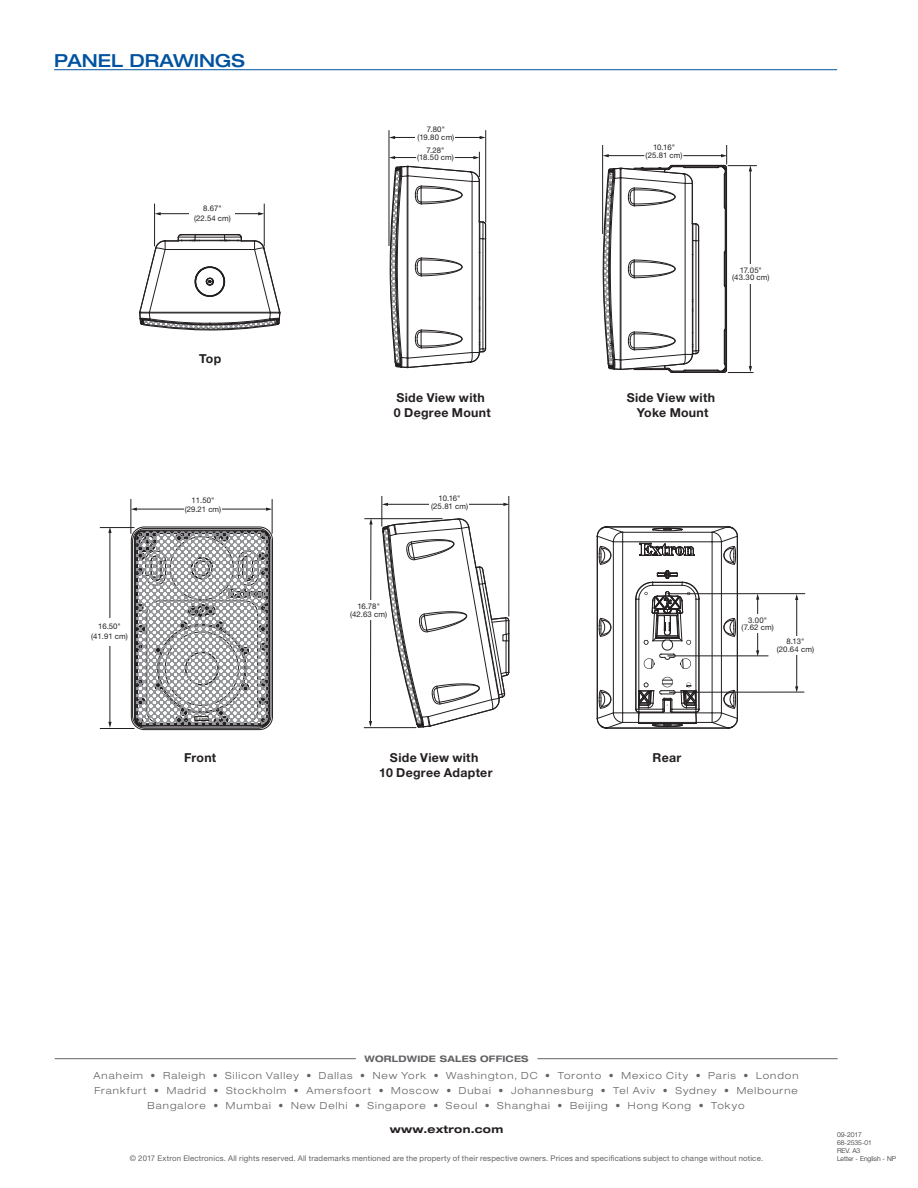
<style>
.page{position:relative;width:918px;height:1188px;background:#fff}
.page>*{position:absolute;margin:0;border:0;box-sizing:border-box;transform-origin:0 0}
.headers{font:500 expanded 18px "Helvetica Neue LT Std";color:#0153a0}
.t1{font:700 12.3px/14.9px "Helvetica Neue LT Std";letter-spacing:.025em;color:#231f20;text-align:center}
.t2{font:700 expanded 10.5px "Helvetica Neue LT Std";letter-spacing:.025em;color:#231f20}
.t3{font:300 expanded 9.75px/15px "Helvetica Neue LT Std";letter-spacing:.105em;color:#636366;text-align:center}
.t4{font:700 expanded 9px "Helvetica Neue LT Std";letter-spacing:.025em;color:#636366}
.t5{font:7.8px/7.8px "Helvetica Neue LT Std";color:#231f20;text-align:center}
.copyright_footer{font:7.8px "Helvetica Neue LT Std";letter-spacing:.02em;color:#636366}
.t6{font:300 6.75px "Helvetica Neue LT Std";color:#231f20}
</style>
<div class="page">
<hr style="left:55px;top:1058px;width:301px;height:1px;background:#636366">
<hr style="left:537px;top:1058px;width:301px;height:1px;background:#636366">
<svg style="left:382px;top:518px;width:128px;height:211px"></svg>
<svg style="left:596px;top:526px;width:143px;height:203px"></svg>
<div style="left:131px;top:527px;width:142px;height:203px;border:1px solid #231f20;border-radius:13px"></div>
<div style="left:132px;top:528px;width:139px;height:200px;border:1px solid #231f20;border-radius:13px"></div>
<svg style="left:135px;top:531px;width:134px;height:196px"></svg>
<svg style="left:139px;top:234px;width:142px;height:97px"></svg>
<hr style="left:160px;top:213px;width:99px;height:1px;background:#231f20">
<svg style="left:258px;top:212px;width:6px;height:3px"></svg>
<svg style="left:155px;top:212px;width:6px;height:3px"></svg>
<hr style="left:264px;top:204px;width:1px;height:42px;background:#231f20">
<hr style="left:154px;top:204px;width:1px;height:42px;background:#231f20">
<div style="left:189px;top:209px;width:46px;height:12px;background:#fff"></div>
<hr style="left:110px;top:532px;width:1px;height:191px;background:#231f20">
<svg style="left:108px;top:528px;width:4px;height:5px"></svg>
<svg style="left:108px;top:722px;width:4px;height:6px"></svg>
<hr style="left:100px;top:527px;width:34px;height:1px;background:#231f20">
<hr style="left:100px;top:728px;width:34px;height:1px;background:#231f20">
<div style="left:107px;top:618px;width:6px;height:28px;background:#fff"></div>
<svg style="left:602px;top:146px;width:154px;height:227px"></svg>
<hr style="left:602px;top:146px;width:1px;height:87px;background:#231f20">
<div style="left:644px;top:150px;width:39px;height:12px;background:#fff"></div>
<svg style="left:389px;top:151px;width:98px;height:218px"></svg>
<hr style="left:394px;top:137px;width:87px;height:1px;background:#231f20">
<svg style="left:480px;top:136px;width:5px;height:3px"></svg>
<svg style="left:390px;top:136px;width:5px;height:3px"></svg>
<hr style="left:485px;top:131px;width:1px;height:91px;background:#231f20">
<hr style="left:389px;top:131px;width:1px;height:115px;background:#231f20">
<div style="left:416px;top:132px;width:39px;height:11px;background:#fff"></div>
<svg style="left:369px;top:519px;width:4px;height:208px"></svg>
<div style="left:357px;top:601px;width:23px;height:19px;background:#fff"></div>
<hr style="left:365px;top:518px;width:77px;height:1px;background:#231f20">
<hr style="left:364px;top:727px;width:52px;height:1px;background:#231f20">
<hr style="left:387px;top:504px;width:118px;height:1px;background:#231f20">
<svg style="left:503px;top:503px;width:6px;height:3px"></svg>
<svg style="left:383px;top:503px;width:5px;height:3px"></svg>
<hr style="left:509px;top:497px;width:1px;height:119px;background:#231f20">
<div style="left:430px;top:499px;width:39px;height:12px;background:#fff"></div>
<hr style="left:382px;top:496px;width:1px;height:30px;background:#231f20">
<hr style="left:670px;top:692px;width:134px;height:1px;background:#231f20">
<hr style="left:668px;top:656px;width:100px;height:1px;background:#231f20">
<hr style="left:668px;top:593px;width:137px;height:1px;background:#231f20">
<hr style="left:757px;top:599px;width:1px;height:53px;background:#231f20">
<svg style="left:756px;top:594px;width:3px;height:6px"></svg>
<svg style="left:756px;top:650px;width:3px;height:6px"></svg>
<div style="left:748px;top:615px;width:19px;height:18px;background:#fff"></div>
<hr style="left:796px;top:599px;width:1px;height:89px;background:#231f20">
<svg style="left:795px;top:594px;width:3px;height:6px"></svg>
<svg style="left:795px;top:686px;width:3px;height:6px"></svg>
<div style="left:784px;top:637px;width:19px;height:18px;background:#fff"></div>
<hr style="left:136px;top:509px;width:131px;height:1px;background:#231f20">
<svg style="left:266px;top:508px;width:6px;height:3px"></svg>
<svg style="left:132px;top:508px;width:5px;height:3px"></svg>
<div style="left:184px;top:504px;width:38px;height:12px;background:#fff"></div>
<hr style="left:272px;top:500px;width:1px;height:33px;background:#231f20">
<hr style="left:131px;top:500px;width:1px;height:33px;background:#231f20">
<hr style="left:54px;top:69px;width:783px;height:1px;background:#0153a0">
<p class="headers" style="left:54px;top:49px;width:192px">PANEL DRAWINGS</p>
<p class="t5" style="left:194px;top:204px;width:38px;line-height:9.3px">8.67" (22.54 cm)</p>
<p class="t1" style="left:199px;top:351px;width:24px">Top</p>
<p class="t5" style="left:91px;top:622px;width:38px;line-height:9.3px">16.50" (41.91 cm)</p>
<p class="t5" style="left:185px;top:495px;width:38px;line-height:9.3px">11.50" (29.21 cm)</p>
<p class="t5" style="left:418px;top:125px;width:38px">7.80" (19.80 cm)</p>
<p class="t5" style="left:417px;top:146px;width:38px">7.28" (18.50 cm)</p>
<p class="t1" style="left:394px;top:390px;width:98px;text-align:left">Side View with<br>0 Degree Mount</p>
<p class="t5" style="left:350px;top:603px;width:38px">16.78" (42.63 cm)</p>
<p class="t5" style="left:431px;top:494px;width:38px">10.16" (25.81 cm)</p>
<p class="t5" style="left:646px;top:143px;width:38px">10.16" (25.81 cm)</p>
<p class="t5" style="left:732px;top:266px;width:39px">17.05" (43.30 cm)</p>
<p class="t1" style="left:627px;top:390px;width:90px">Side View with<br>Yoke Mount</p>
<p class="t5" style="left:742px;top:616px;width:34px">3.00" (7.62 cm)</p>
<p class="t5" style="left:777px;top:637px;width:39px">8.13" (20.64 cm)</p>
<p class="t1" style="left:184px;top:750px;width:34px">Front</p>
<p class="t1" style="left:390px;top:750px;width:90px">Side View with</p>
<p class="t1" style="left:653px;top:750px;width:30px">Rear</p>
<p class="t1" style="left:379px;top:764px;width:115px">10 Degree Adapter</p>
<p class="t4" style="left:364px;top:1053px;width:166px">WORLDWIDE SALES OFFICES</p>
<p class="t3" style="left:94px;top:1068px;width:707px">Anaheim • Raleigh • Silicon Valley • Dallas • New York • Washington, DC • Toronto • Mexico City • Paris • London<br>Frankfurt • Madrid • Stockholm • Amersfoort • Moscow • Dubai • Johannesburg • Tel Aviv • Sydney • Melbourne<br>Bangalore • Mumbai • New Delhi • Singapore • Seoul • Shanghai • Beijing • Hong Kong • Tokyo</p>
<p class="t2" style="left:390px;top:1123px;width:115px">www.extron.com</p>
<p class="copyright_footer" style="left:130px;top:1154px;width:635px">© 2017 Extron Electronics. All rights reserved. All trademarks mentioned are the property of their respective owners. Prices and specifications subject to change without notice.</p>
<p class="t6" style="left:837px;top:1130px;width:27px">09-2017</p>
<p class="t6" style="left:837px;top:1138px;width:37px">68-2535-01</p>
<p class="t6" style="left:837px;top:1146px;width:25px">REV. A3</p>
<p class="t6" style="left:837px;top:1154px;width:61px">Letter - English - NP</p>
</div>
